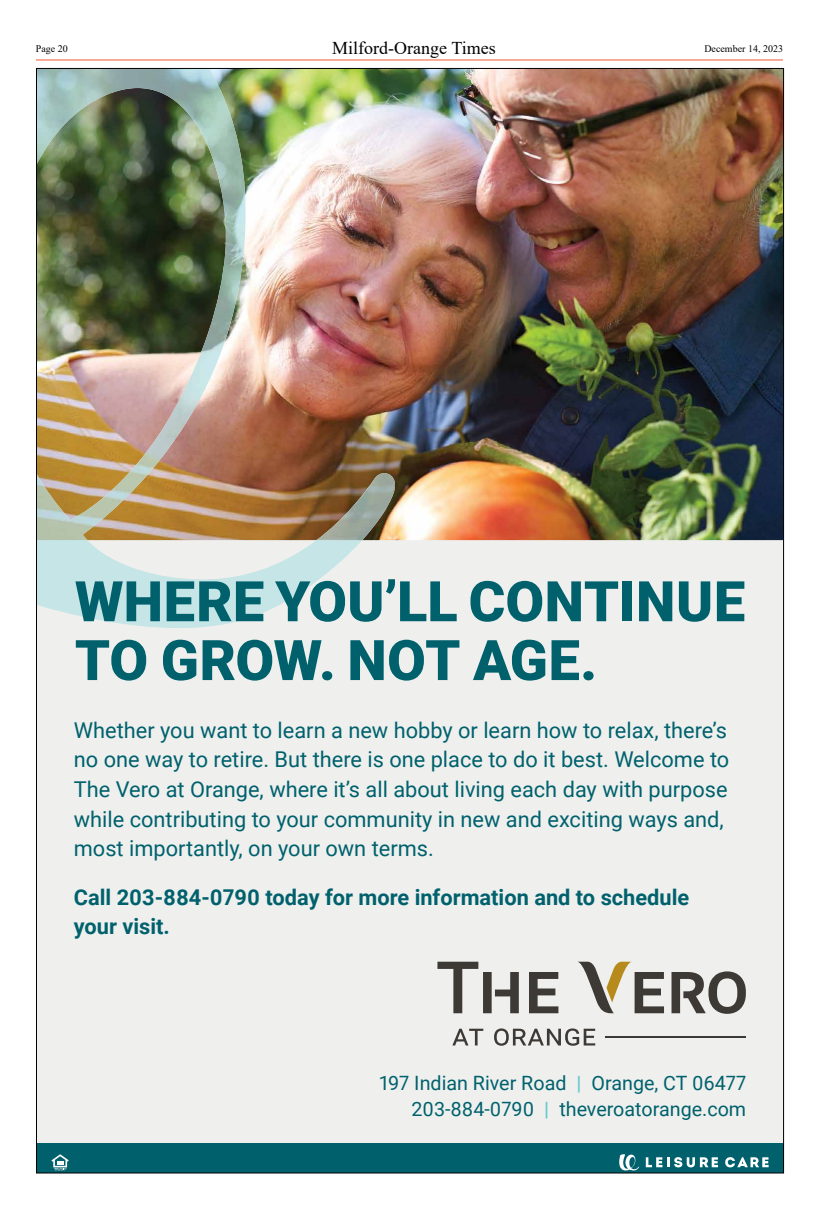
<style>
.page{position:relative;width:819px;height:1224px;background:#fff}
.page>*{position:absolute;margin:0;border:0;box-sizing:border-box;transform-origin:0 0}
.t1{font:900 56px/58.8px "Roboto";color:#00616d}
.t2{font:21.8px/29.6px "Roboto";color:#00616d}
.t3{font:700 21.8px/29.6px "Roboto";color:#00616d}
.t4{font:19.7px/25.6px "Roboto";color:#00616d;text-align:right}
.t5{font:18px "Times New Roman";color:#000}
.t6{font:10px "Times New Roman";color:#000}
.s1{font-weight:700;color:#6ccad0}
</style>
<div class="page">
<hr style="left:36px;top:59px;width:747px;height:1px;background:#f15830">
<div style="left:36px;top:68px;width:748px;height:1105px;background:#eff0ee"></div>
<img style="left:38px;top:70px;width:744px;height:470px">
<svg style="left:38px;top:473px;width:324px;height:155px"></svg>
<img style="left:38px;top:70px;width:197px;height:59px">
<img style="left:38px;top:129px;width:23px;height:36px">
<img style="left:181px;top:129px;width:70px;height:302px">
<img style="left:108px;top:396px;width:73px;height:118px">
<img style="left:38px;top:473px;width:71px;height:67px">
<img style="left:317px;top:473px;width:81px;height:67px">
<div style="left:36px;top:1144px;width:748px;height:29px;background:#00616d"></div>
<svg style="left:646px;top:1157px;width:72px;height:10px"></svg>
<svg style="left:725px;top:1157px;width:44px;height:10px"></svg>
<svg style="left:619px;top:1154px;width:20px;height:16px"></svg>
<svg style="left:51px;top:1154px;width:18px;height:16px"></svg>
<hr style="left:606px;top:1036px;width:140px;height:2px;background:#3d3935">
<svg style="left:452px;top:1029px;width:31px;height:17px"></svg>
<svg style="left:494px;top:1028px;width:101px;height:18px"></svg>
<svg style="left:529px;top:972px;width:29px;height:41px"></svg>
<svg style="left:578px;top:962px;width:86px;height:51px"></svg>
<svg style="left:672px;top:971px;width:74px;height:43px"></svg>
<svg style="left:437px;top:962px;width:82px;height:51px"></svg>
<p class="t6" style="left:36px;top:42px;width:33px">Page 20</p>
<p class="t5" style="left:332px;top:35px;width:165px">Milford-Orange Times</p>
<p class="t6" style="left:704px;top:42px;width:80px">December 14, 2023</p>
<h1 class="t1" style="left:75px;top:570px;width:672px">WHERE YOU’LL CONTINUE<br>TO GROW. NOT AGE.</h1>
<p class="t2" style="left:74px;top:714px;width:657px">Whether you want to learn a new hobby or learn how to relax, there’s no one way to retire. But there is one place to do it best. Welcome to The Vero at Orange, where it’s all about living each day with purpose while contributing to your community in new and exciting ways and, most importantly, on your own terms.</p>
<p class="t3" style="left:74px;top:881px;width:617px">Call 203-884-0790 today for more information and to schedule your visit.</p>
<p class="t4" style="left:379px;top:1070px;width:368px">197 Indian River Road <span class="s1">|</span> Orange, CT 06477<br>203-884-0790 <span class="s1">|</span> theveroatorange.com</p>
</div>
